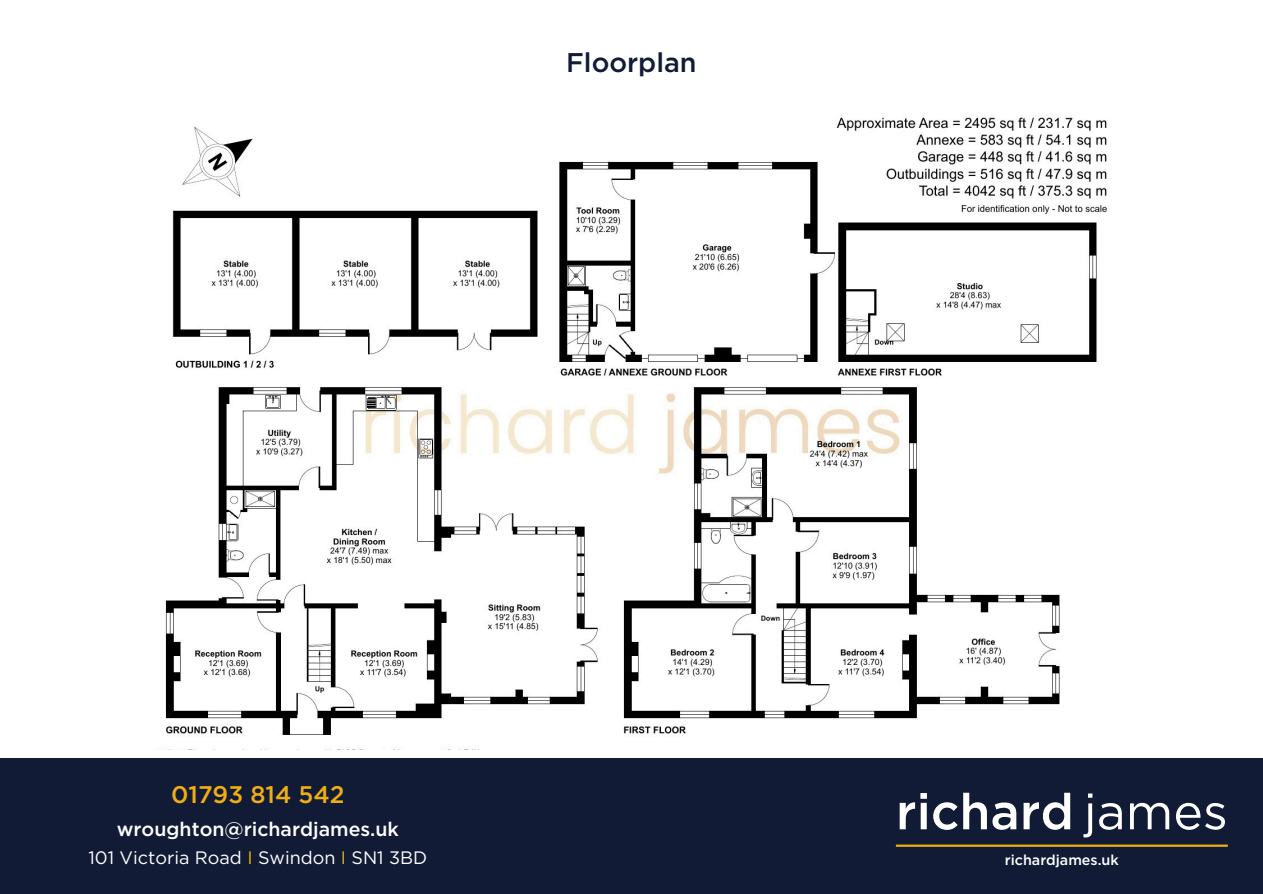
<style>
.page{position:relative;width:1263px;height:894px;background:#fff}
.page>*{position:absolute;margin:0;border:0;box-sizing:border-box;transform-origin:0 0}
.t1{font:500 49.95px "Gotham";color:#fff}
.t2{font:500 27px "Gotham";color:#111b35}
.t3{font:500 24px "Gotham";color:#efaf12}
.t4{font:500 19.5px "Gotham";color:#fff}
.t5{font:18px "Gotham";color:#fff}
.t6{font:500 14.25px "Gotham";color:#fff}
.s1{color:#efaf12}
.s2{font-weight:400}
</style>
<div class="page">
<div style="left:0;top:757px;width:1263px;height:136px;background:#111b35"></div>
<img style="left:165px;top:117px;width:943px;height:618px">
<hr style="left:896px;top:844px;width:332px;height:2px;background:#efaf12">
<h2 class="t2" style="left:566px;top:45px;width:132px">Floorplan</h2>
<h3 class="t3" style="left:171px;top:778px;width:175px">01793 814 542</h3>
<p class="t4" style="left:117px;top:816px;width:284px">wroughton@richardjames.uk</p>
<p class="t5" style="left:88px;top:846px;width:340px">101 Victoria Road <span class="s1">I</span> Swindon <span class="s1">I</span> SN1 3BD</p>
<h1 class="t1" style="left:896px;top:778px;width:333px">richard <span class="s2">james</span></h1>
<p class="t6" style="left:1005px;top:850px;width:115px">richardjames.uk</p>
</div>
